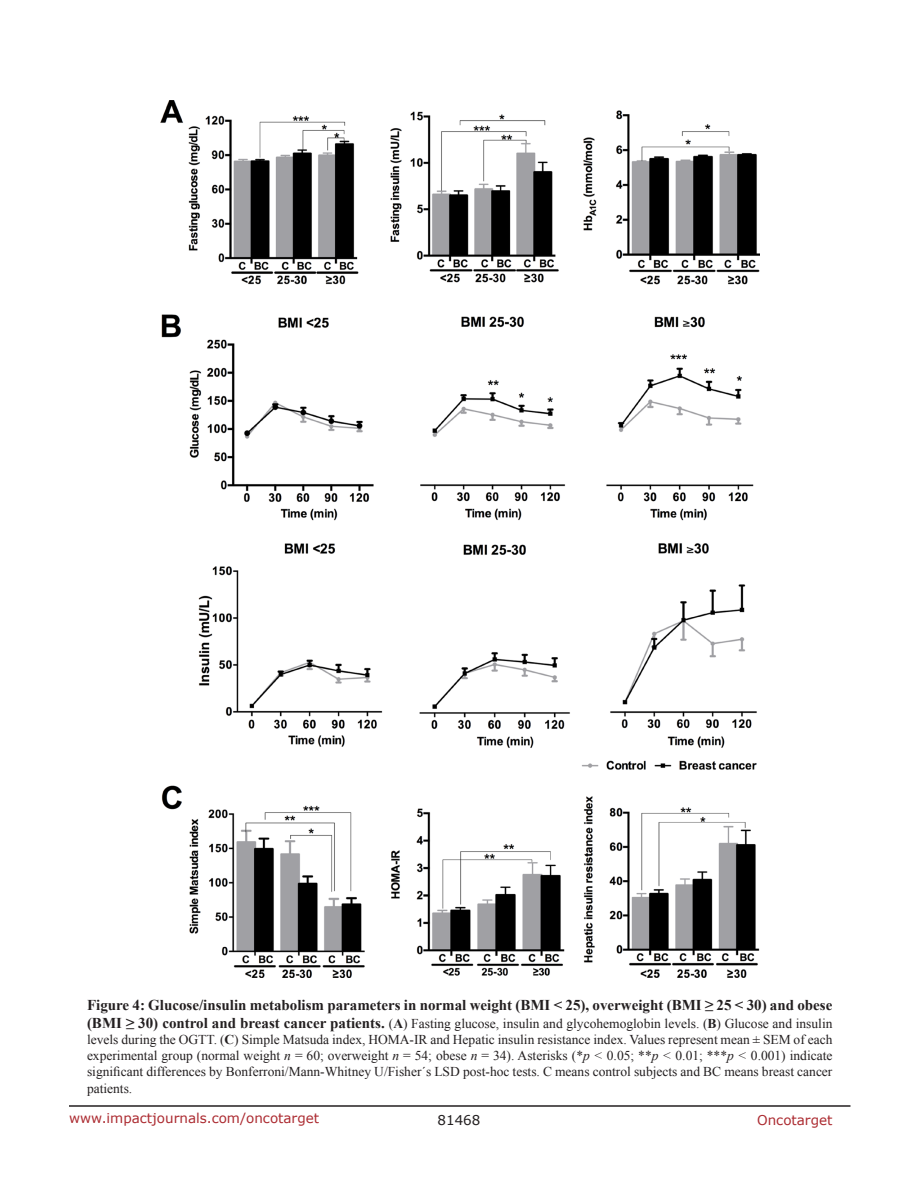
<style>
.page{position:relative;width:918px;height:1188px;background:#fff}
.page>*{position:absolute;margin:0;border:0;box-sizing:border-box;transform-origin:0 0}
.FigureText{font:700 15px "Times New Roman";color:#231f20}
.FigureText-2{font:13.5px/16.2px "Times New Roman";color:#231f20;text-align:justify}
.t1{font:13.5px "Verdana";color:#ac2b31}
.t2{font:13.5px "Verdana";color:#231f20}
.s1{font-weight:700;font-size:15px}
.s2{font-weight:700}
.s3{font-style:italic}
</style>
<div class="page">
<hr style="left:69px;top:1105px;width:781px;height:2px;background:#231f20">
<img style="left:160px;top:100px;width:599px;height:878px">
<p class="FigureText" style="left:87px;top:994px;width:747px">Figure 4: Glucose/insulin metabolism parameters in normal weight (BMI &lt; 25), overweight (BMI ≥ 25 &lt; 30) and obese</p>
<p class="FigureText-2" style="left:87px;top:1015px;width:747px"><span class="s1">(BMI ≥ 30) control and breast cancer patients.</span> (<span class="s2">A</span>) Fasting glucose, insulin and glycohemoglobin levels. (<span class="s2">B</span>) Glucose and insulin levels during the OGTT. (<span class="s2">C</span>) Simple Matsuda index, HOMA-IR and Hepatic insulin resistance index. Values represent mean ± SEM of each experimental group (normal weight <span class="s3">n</span> = 60; overweight <span class="s3">n</span> = 54; obese <span class="s3">n</span> = 34). Asterisks (*<span class="s3">p &lt;</span> 0.05; **<span class="s3">p &lt;</span> 0.01; ***<span class="s3">p &lt;</span> 0.001) indicate significant differences by Bonferroni/Mann-Whitney U/Fisher´s LSD post-hoc tests. C means control subjects and BC means breast cancer patients.</p>
<p class="t1" style="left:69px;top:1109px;width:252px">www.impactjournals.com/oncotarget</p>
<p class="t2" style="left:438px;top:1111px;width:44px">81468</p>
<p class="t1" style="left:757px;top:1111px;width:77px">Oncotarget</p>
</div>
